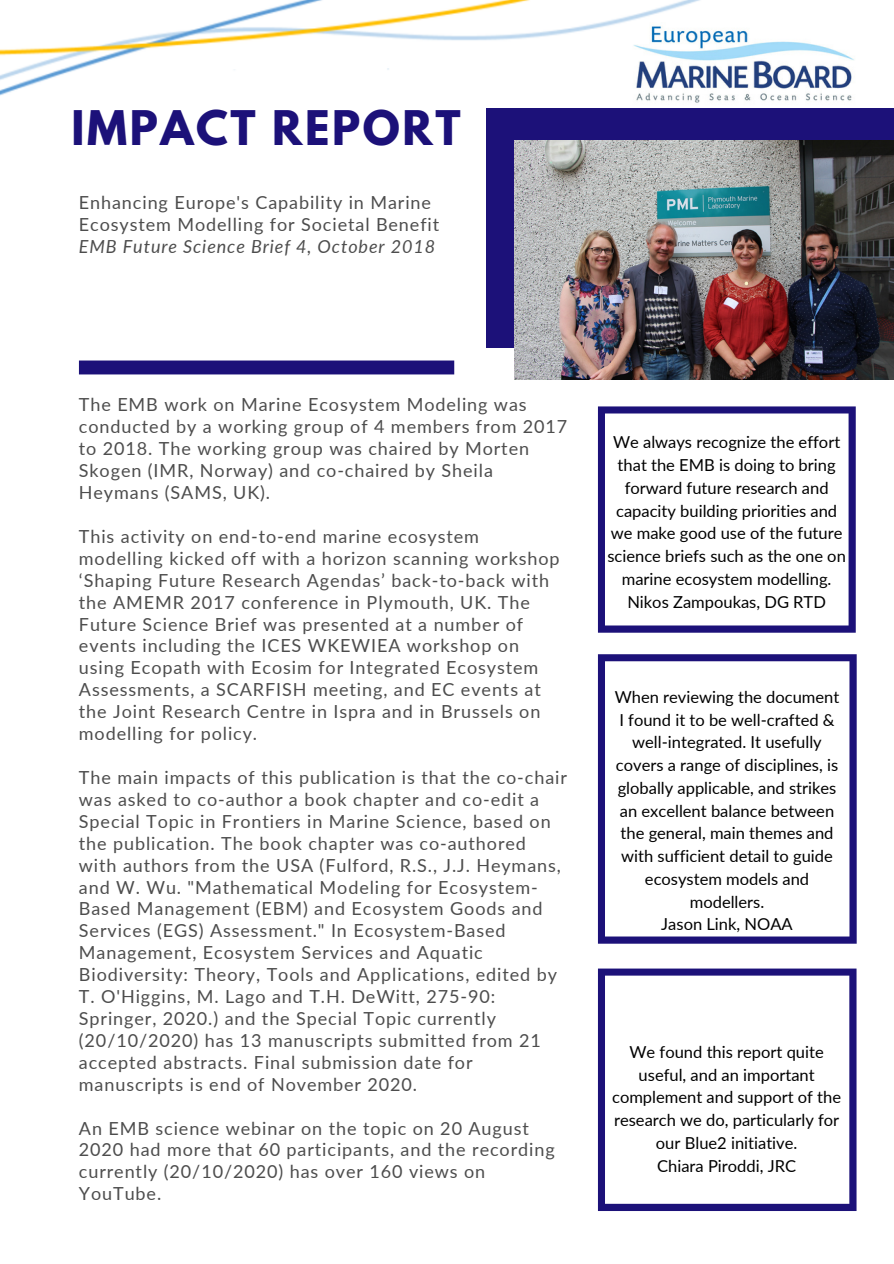
<style>
.page{position:relative;width:894px;height:1264px;background:#fff}
.page>*{position:absolute;margin:0;border:0;box-sizing:border-box;transform-origin:0 0}
.t1{font:700 42.3px "League Spartan";letter-spacing:.06em;color:#1c1179}
.t2{font:18px/21.9px "Lato";letter-spacing:.05em;color:#4d4d4d}
.t3{font:italic 18px "Lato";letter-spacing:.05em;color:#4d4d4d}
.t4{font:16.5px/22.8px "Lato";color:#000;text-align:center}
</style>
<div class="page">
<div style="left:486px;top:108px;width:407px;height:240px;background:#1c1179"></div>
<svg style="left:79px;top:360px;width:375px;height:14px"></svg>
<svg style="left:597px;top:406px;width:258px;height:226px"></svg>
<svg style="left:597px;top:654px;width:259px;height:289px"></svg>
<svg style="left:597px;top:968px;width:259px;height:242px"></svg>
<img style="left:514px;top:140px;width:379px;height:239px">
<img style="left:0;top:0;width:700px;height:96px">
<img style="left:627px;top:22px;width:227px;height:81px">
<h1 class="t1" style="left:72px;top:107px;width:390px">IMPACT REPORT</h1>
<p class="t2" style="left:79px;top:191px;width:362px">Enhancing Europe's Capability in Marine<br>Ecosystem Modelling for Societal Benefit</p>
<p class="t3" style="left:79px;top:235px;width:358px">EMB Future Science Brief 4, October 2018</p>
<p class="t2" style="left:79px;top:393px;width:490px">The EMB work on Marine Ecosystem Modeling was conducted by a working group of 4 members from 2017 to 2018. The working group was chaired by Morten Skogen (IMR, Norway) and co-chaired by Sheila Heymans (SAMS, UK).</p>
<p class="t2" style="left:79px;top:525px;width:482px">This activity on end-to-end marine ecosystem modelling kicked off with a horizon scanning workshop ‘Shaping Future Research Agendas’ back-to-back with the AMEMR 2017 conference in Plymouth, UK. The Future Science Brief was presented at a number of events including the ICES WKEWIEA workshop on using Ecopath with Ecosim for Integrated Ecosystem Assessments, a SCARFISH meeting, and EC events at the Joint Research Centre in Ispra and in Brussels on modelling for policy.</p>
<p class="t2" style="left:79px;top:766px;width:489px">The main impacts of this publication is that the co-chair was asked to co-author a book chapter and co-edit a Special Topic in Frontiers in Marine Science, based on the publication. The book chapter was co-authored with authors from the USA (Fulford, R.S., J.J. Heymans, and W. Wu. "Mathematical Modeling for Ecosystem-Based Management (EBM) and Ecosystem Goods and Services (EGS) Assessment." In Ecosystem-Based Management, Ecosystem Services and Aquatic Biodiversity: Theory, Tools and Applications, edited by T. O'Higgins, M. Lago and T.H. DeWitt, 275-90:<br>Springer, 2020.) and the Special Topic currently (20/10/2020) has 13 manuscripts submitted from 21 accepted abstracts. Final submission date for manuscripts is end of November 2020.</p>
<p class="t2" style="left:79px;top:1116px;width:477px">An EMB science webinar on the topic on 20 August 2020 had more that 60 participants, and the recording currently (20/10/2020) has over 160 views on YouTube.</p>
<p class="t4" style="left:607px;top:430px;width:240px">We always recognize the effort that the EMB is doing to bring forward future research and capacity building priorities and we make good use of the future science briefs such as the one on marine ecosystem modelling.<br>Nikos Zampoukas, DG RTD</p>
<p class="t4" style="left:614px;top:685px;width:226px">When reviewing the document<br>I found it to be well-crafted &amp; well-integrated. It usefully covers a range of disciplines, is globally applicable, and strikes an excellent balance between the general, main themes and with sufficient detail to guide ecosystem models and modellers.<br>Jason Link, NOAA</p>
<p class="t4" style="left:612px;top:1039px;width:230px">We found this report quite useful, and an important complement and support of the research we do, particularly for our Blue2 initiative.<br>Chiara Piroddi, JRC</p>
</div>
